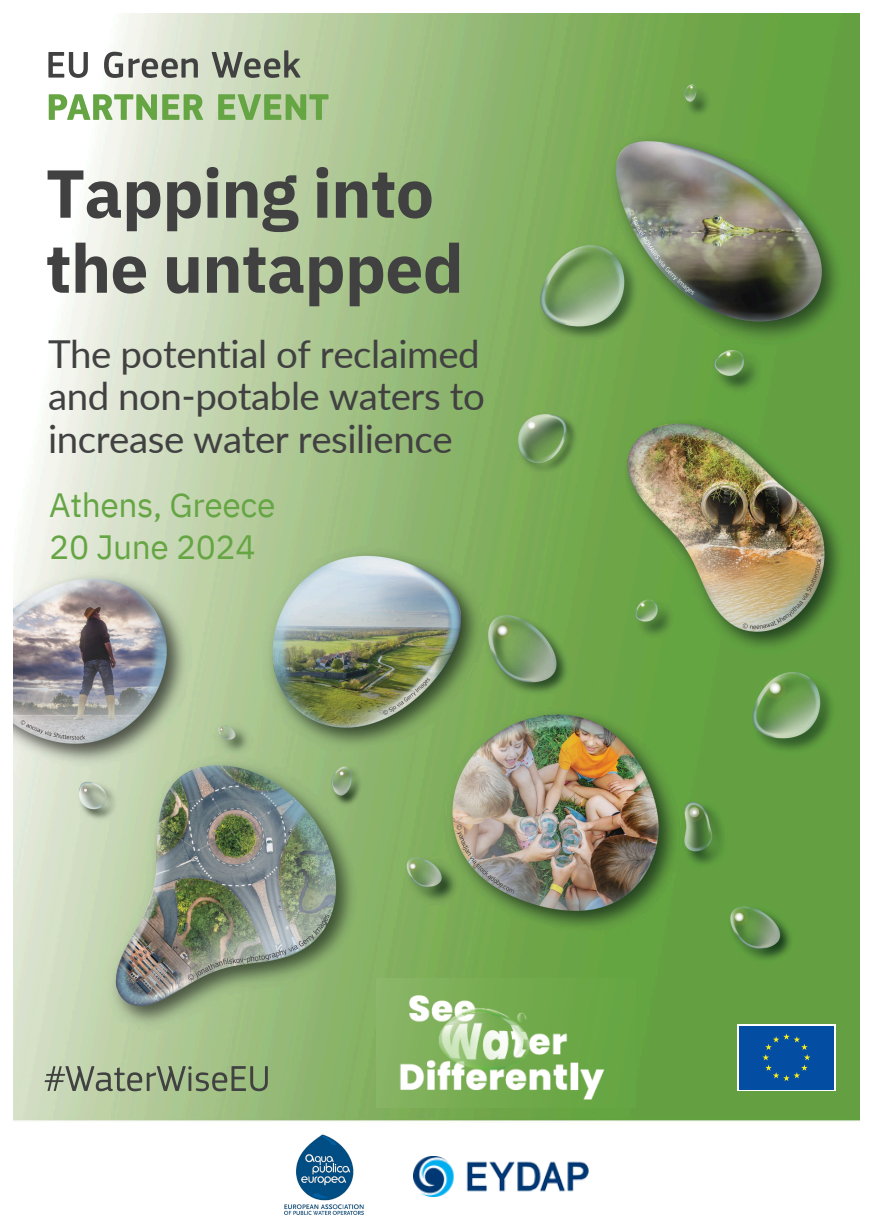
<style>
.page{position:relative;width:873px;height:1228px;background:#fff}
.page>*{position:absolute;margin:0;border:0;box-sizing:border-box;transform-origin:0 0}
.t1{font:700 67.7px/75px "IBM Plex Sans";letter-spacing:-.01em;color:#414142}
.t2{font:38.5px/42.4px "Lato";letter-spacing:-.01em;color:#414142}
.t3{font:33.6px "IBM Plex Sans";letter-spacing:-.01em;color:#65a543}
</style>
<div class="page">
<img style="left:14px;top:14px;width:846px;height:1200px">
<svg style="left:737px;top:1024px;width:99px;height:67px"></svg>
<div style="left:739px;top:1025px;width:95px;height:64px;background:#034ea2"></div>
<svg style="left:763px;top:1033px;width:47px;height:48px"></svg>
<svg style="left:45px;top:1066px;width:223px;height:25px;background:#8e9f7d"></svg>
<svg style="left:49px;top:94px;width:154px;height:26px"></svg>
<svg style="left:218px;top:94px;width:110px;height:26px;background:#90ba74"></svg>
<svg style="left:48px;top:52px;width:40px;height:26px"></svg>
<svg style="left:104px;top:52px;width:19px;height:26px"></svg>
<svg style="left:129px;top:58px;width:69px;height:20px"></svg>
<svg style="left:212px;top:50px;width:89px;height:28px;background:#949e8a"></svg>
<img style="left:376px;top:978px;width:260px;height:129px">
<img style="left:284px;top:1134px;width:79px;height:80px">
<img style="left:414px;top:1156px;width:175px;height:39px">
<p class="t1" style="left:46px;top:155px;width:419px">Tapping into the untapped</p>
<p class="t2" style="left:48px;top:332px;width:438px">The potential of reclaimed and non-potable waters to increase water resilience</p>
<h1 class="t3" style="left:49px;top:482px;width:228px">Athens, Greece</h1>
<h2 class="t3" style="left:49px;top:524px;width:208px">20 June 2024</h2>
</div>
